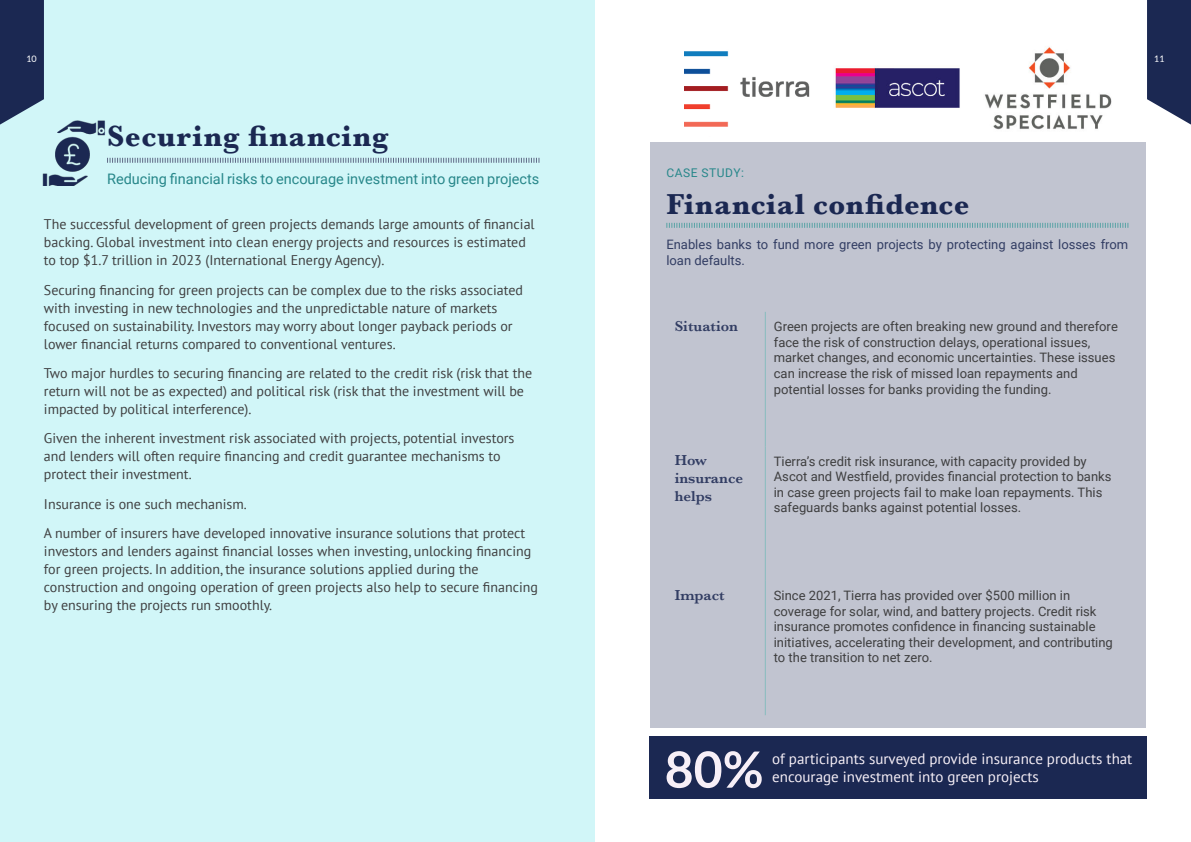
<style>
.page{position:relative;width:1191px;height:842px;background:#fff}
.page>*{position:absolute;margin:0;border:0;box-sizing:border-box;transform-origin:0 0}
.t1{font:700 50px "Lato";color:#f7eff7}
.t2{font:700 30.5px "Baskerville";letter-spacing:.03em;color:#1b2852}
.t3{font:700 30px "Baskerville";letter-spacing:.015em;color:#1b2852}
.t4{font:15px/18px "PT Sans";color:#f8f1f8}
.t5{font:600 15px/18px "Baskerville";color:#323d63}
.t6{font:14.5px "Roboto";color:#27878a}
.t7{font:14px/18px "PT Sans";color:#3e3e3f}
.t8{font:13px/15.6px "Roboto";color:#3e3e3f}
.t9{font:13px/15.6px "Roboto";color:#323d63}
.t10{font:12px "Roboto";letter-spacing:.045em;color:#27878a}
.t11{font:9px "Lato";color:#fff}
</style>
<div class="page">
<div style="left:0;top:0;width:595px;height:842px;background:#d1f6f8"></div>
<svg style="left:0;top:0;width:44px;height:125px"></svg>
<svg style="left:1147px;top:0;width:44px;height:125px"></svg>
<img style="left:684px;top:51px;width:126px;height:76px">
<img style="left:835px;top:68px;width:125px;height:40px">
<img style="left:984px;top:47px;width:127px;height:83px">
<div style="left:650px;top:142px;width:495px;height:585px;background:#bbbecb"></div>
<svg style="left:666px;top:223px;width:462px;height:5px"></svg>
<img style="left:35px;top:116px;width:70px;height:70px">
<svg style="left:107px;top:158px;width:432px;height:5px"></svg>
<div style="left:650px;top:736px;width:497px;height:63px;background:#1b2852"></div>
<hr style="left:765px;top:312px;width:1px;height:134px;background:#87bcbe">
<hr style="left:765px;top:446px;width:1px;height:135px;background:#87bcbe">
<hr style="left:765px;top:581px;width:1px;height:134px;background:#87bcbe">
<p class="t11" style="left:26px;top:53px;width:12px">10</p>
<p class="t11" style="left:1154px;top:53px;width:12px">11</p>
<h2 class="t2" style="left:107px;top:115px;width:283px">Securing financing</h2>
<p class="t6" style="left:107px;top:168px;width:434px">Reducing financial risks to encourage investment into green projects</p>
<p class="t7" style="left:44px;top:215px;width:492px">The successful development of green projects demands large amounts of financial backing. Global investment into clean energy projects and resources is estimated to top $1.7 trillion in 2023 (International Energy Agency).</p>
<p class="t7" style="left:44px;top:280px;width:480px">Securing financing for green projects can be complex due to the risks associated with investing in new technologies and the unpredictable nature of markets focused on sustainability. Investors may worry about longer payback periods or lower financial returns compared to conventional ventures.</p>
<p class="t7" style="left:44px;top:364px;width:490px">Two major hurdles to securing financing are related to the credit risk (risk that the return will not be as expected) and political risk (risk that the investment will be impacted by political interference).</p>
<p class="t7" style="left:44px;top:430px;width:472px">Given the inherent investment risk associated with projects, potential investors and lenders will often require financing and credit guarantee mechanisms to protect their investment.</p>
<p class="t7" style="left:44px;top:490px;width:483px;line-height:29.3px">Insurance is one such mechanism.<br>A number of insurers have developed innovative insurance solutions that protect</p>
<p class="t7" style="left:44px;top:542px;width:495px">investors and lenders against financial losses when investing, unlocking financing for green projects. In addition, the insurance solutions applied during the construction and ongoing operation of green projects also help to secure financing by ensuring the projects run smoothly.</p>
<p class="t10" style="left:666px;top:167px;width:79px">CASE STUDY:</p>
<h3 class="t3" style="left:666px;top:183px;width:304px">Financial confidence</h3>
<p class="t9" style="left:666px;top:238px;width:463px">Enables banks to fund more green projects by protecting against losses from loan defaults.</p>
<p class="t5" style="left:674px;top:317px;width:65px">Situation</p>
<p class="t8" style="left:774px;top:319px;width:345px">Green projects are often breaking new ground and therefore face the risk of construction delays, operational issues, market changes, and economic uncertainties. These issues can increase the risk of missed loan repayments and potential losses for banks providing the funding.</p>
<p class="t5" style="left:674px;top:453px;width:70px">How insurance helps</p>
<p class="t8" style="left:774px;top:454px;width:339px">Tierra’s credit risk insurance, with capacity provided by Ascot and Westfield, provides financial protection to banks in case green projects fail to make loan repayments. This safeguards banks against potential losses.</p>
<p class="t5" style="left:674px;top:587px;width:51px">Impact</p>
<p class="t8" style="left:774px;top:588px;width:340px">Since 2021, Tierra has provided over $500 million in coverage for solar, wind, and battery projects. Credit risk insurance promotes confidence in financing sustainable initiatives, accelerating their development, and contributing to the transition to net zero.</p>
<h1 class="t1" style="left:664px;top:741px;width:100px">80%</h1>
<p class="t4" style="left:772px;top:751px;width:362px">of participants surveyed provide insurance products that encourage investment into green projects</p>
</div>
